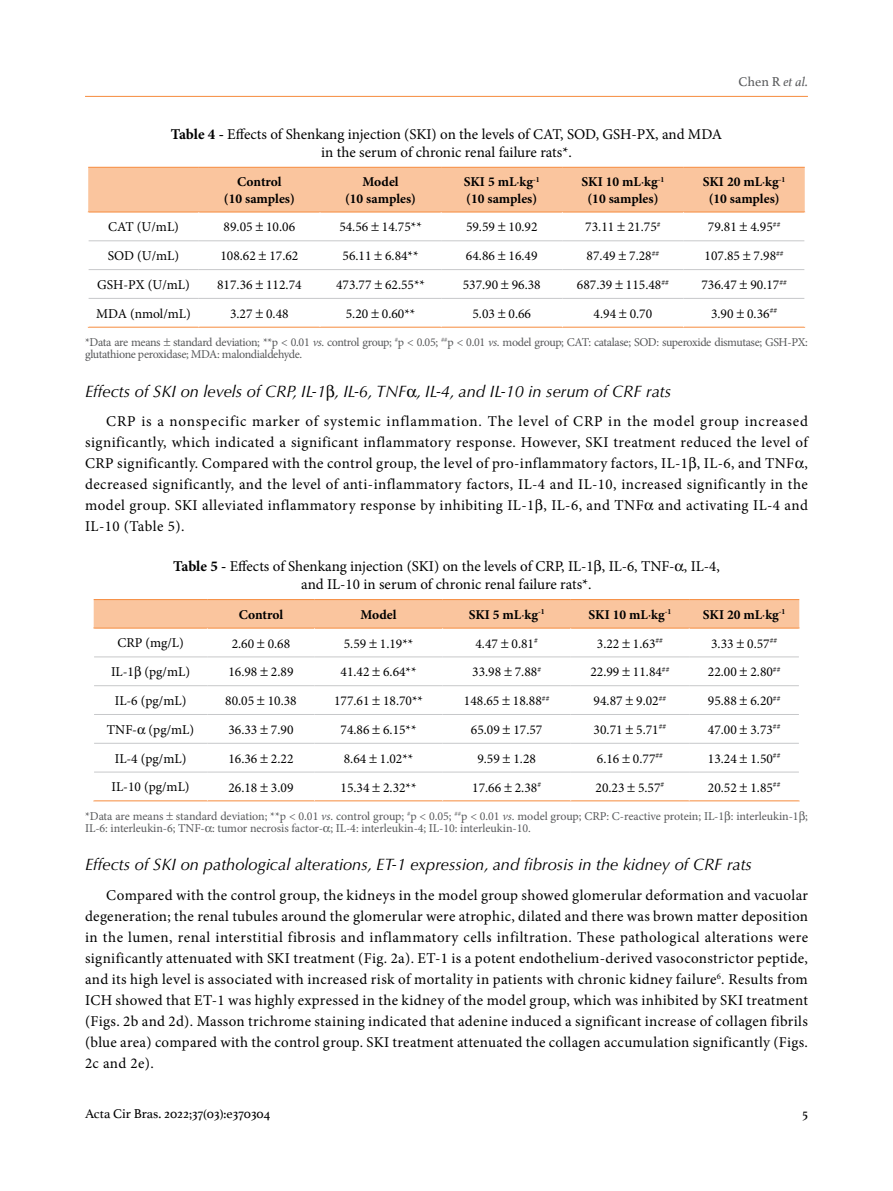
<style>
.page{position:relative;width:893px;height:1191px;background:#fff}
.page>*{position:absolute;margin:0;border:0;box-sizing:border-box;transform-origin:0 0}
.t1{font:italic 16.5px "Optima LT Std";color:#000}
.t2{font:15px/21px "Minion Pro";color:#000;text-align:center}
.t3{font:13.5px "Minion Pro";color:#000}
.t4{font:700 13.5px/16.2px "Minion Pro";color:#000;text-align:center}
.t5{font:13.5px "Athelas";color:#000}
.t6{font:13.5px "Athelas";color:#58595b}
.t7{font:12px/12px "Minion Pro";letter-spacing:-.02em;color:#58595b}
.s1{font-style:italic}
.s2{font-weight:700}
.s3{font-weight:400}
</style>
<div class="page">
<hr style="left:85px;top:96px;width:723px;height:1px;background:#f68b3d">
<hr style="left:88px;top:327px;width:111px;height:1px;background:#f68b3d">
<hr style="left:199px;top:327px;width:121px;height:1px;background:#f68b3d">
<hr style="left:320px;top:327px;width:121px;height:1px;background:#f68b3d">
<hr style="left:441px;top:327px;width:121px;height:1px;background:#f68b3d">
<hr style="left:562px;top:327px;width:122px;height:1px;background:#f68b3d">
<hr style="left:684px;top:327px;width:121px;height:1px;background:#f68b3d">
<hr style="left:93px;top:800px;width:114px;height:1px;background:#f68b3d">
<hr style="left:207px;top:800px;width:107px;height:1px;background:#f68b3d">
<hr style="left:314px;top:800px;width:129px;height:1px;background:#f68b3d">
<hr style="left:443px;top:800px;width:128px;height:1px;background:#f68b3d">
<hr style="left:571px;top:800px;width:118px;height:1px;background:#f68b3d">
<hr style="left:689px;top:800px;width:111px;height:1px;background:#f68b3d">
<svg style="left:88px;top:167px;width:717px;height:160px"></svg>
<svg style="left:93px;top:599px;width:707px;height:174px"></svg>
<p class="t6" style="left:738px;top:71px;width:71px">Chen R <span class="s1">et al.</span></p>
<p class="t2" style="left:171px;top:125px;width:553px;line-height:18px"><span class="s2">Table 4 -</span> Effects of Shenkang injection (SKI) on the levels of CAT, SOD, GSH-PX, and MDA in the serum of chronic renal failure rats*.</p>
<p class="t4" style="left:224px;top:174px;width:72px">Control<br>(10 samples)</p>
<p class="t4" style="left:345px;top:174px;width:72px">Model<br>(10 samples)</p>
<p class="t4" style="left:464px;top:174px;width:77px;text-align:left">SKI 5 mL<span class="s3">∙</span>kg<sup>-1 </sup>(10 samples)</p>
<p class="t4" style="left:582px;top:174px;width:84px">SKI 10 mL<span class="s3">∙</span>kg<sup>-1 </sup>(10 samples)</p>
<p class="t4" style="left:703px;top:174px;width:84px">SKI 20 mL<span class="s3">∙</span>kg<sup>-1 </sup>(10 samples)</p>
<p class="t3" style="left:108px;top:218px;width:72px">CAT (U/mL)</p>
<p class="t3" style="left:224px;top:218px;width:73px">89.05 10.06</p>
<p class="t3" style="left:339px;top:218px;width:84px">54.56 14.75**</p>
<p class="t3" style="left:466px;top:218px;width:73px">59.59 10.92</p>
<p class="t3" style="left:585px;top:218px;width:77px">73.11 21.75<sup>#</sup></p>
<p class="t3" style="left:708px;top:218px;width:74px">79.81 4.95<sup>##</sup></p>
<p class="t3" style="left:108px;top:247px;width:73px">SOD (U/mL)</p>
<p class="t3" style="left:220px;top:247px;width:80px">108.62 17.62</p>
<p class="t3" style="left:343px;top:247px;width:77px">56.11 6.84**</p>
<p class="t3" style="left:466px;top:247px;width:73px">64.86 16.49</p>
<p class="t3" style="left:587px;top:247px;width:74px">87.49 7.28<sup>##</sup></p>
<p class="t3" style="left:705px;top:247px;width:81px">107.85 7.98<sup>##</sup></p>
<p class="t3" style="left:97px;top:275px;width:94px">GSH-PX (U/mL)</p>
<p class="t3" style="left:217px;top:276px;width:86px">817.36 112.74</p>
<p class="t3" style="left:336px;top:276px;width:90px">473.77 62.55**</p>
<p class="t3" style="left:463px;top:276px;width:80px">537.90 96.38</p>
<p class="t3" style="left:577px;top:276px;width:94px">687.39 115.48<sup>##</sup></p>
<p class="t3" style="left:701px;top:276px;width:87px">736.47 90.17<sup>##</sup></p>
<p class="t3" style="left:96px;top:304px;width:96px">MDA (nmol/mL)</p>
<p class="t3" style="left:230px;top:304px;width:60px">3.27 0.48</p>
<p class="t3" style="left:346px;top:304px;width:71px">5.20 0.60**</p>
<p class="t3" style="left:472px;top:304px;width:60px">5.03 0.66</p>
<p class="t3" style="left:594px;top:304px;width:60px">4.94 0.70</p>
<p class="t3" style="left:711px;top:304px;width:68px">3.90 0.36<sup>##</sup></p>
<p class="t7" style="left:85px;top:336px;width:724px">*Data are means standard deviation; **p &lt; 0.01 <span class="s1">vs</span>. control group; <sup>#</sup>p &lt; 0.05; <sup>##</sup>p &lt; 0.01 <span class="s1">vs</span>. model group; CAT: catalase; SOD: superoxide dismutase; GSH-PX: glutathione peroxidase; MDA: malondialdehyde.</p>
<p class="t1" style="left:85px;top:381px;width:588px">Effects of SKI on levels of CRP, IL-1 , IL-6, TNF , IL-4, and IL-10 in serum of CRF rats</p>
<p class="t2" style="left:85px;top:411px;width:725px;text-align:justify;text-indent:21px">CRP is a nonspecific marker of systemic inflammation. The level of CRP in the model group increased significantly, which indicated a significant inflammatory response. However, SKI treatment reduced the level of CRP significantly. Compared with the control group, the level of pro-inflammatory factors, IL-1 , IL-6, and TNF , decreased significantly, and the level of anti-inflammatory factors, IL-4 and IL-10, increased significantly in the model group. SKI alleviated inflammatory response by inhibiting IL-1 , IL-6, and TNF and activating IL-4 and IL-10 (Table 5).</p>
<p class="t2" style="left:173px;top:557px;width:548px;line-height:18px"><span class="s2">Table 5 -</span> Effects of Shenkang injection (SKI) on the levels of CRP, IL-1 , IL-6, TNF- , IL-4, and IL-10 in serum of chronic renal failure rats*.</p>
<p class="t4" style="left:239px;top:606px;width:46px">Control</p>
<p class="t4" style="left:361px;top:606px;width:38px">Model</p>
<p class="t4" style="left:469px;top:606px;width:77px">SKI 5 mL<span class="s3">∙</span>kg<sup>-1</sup></p>
<p class="t4" style="left:589px;top:606px;width:84px">SKI 10 mL<span class="s3">∙</span>kg<sup>-1</sup></p>
<p class="t4" style="left:703px;top:606px;width:84px">SKI 20 mL<span class="s3">∙</span>kg<sup>-1</sup></p>
<p class="t3" style="left:117px;top:634px;width:68px">CRP (mg/L)</p>
<p class="t3" style="left:232px;top:634px;width:60px">2.60 0.68</p>
<p class="t3" style="left:344px;top:634px;width:71px">5.59 1.19**</p>
<p class="t3" style="left:475px;top:634px;width:64px">4.47 0.81<sup>#</sup></p>
<p class="t3" style="left:597px;top:634px;width:68px">3.22 1.63<sup>##</sup></p>
<p class="t3" style="left:711px;top:634px;width:68px">3.33 0.57<sup>##</sup></p>
<p class="t3" style="left:111px;top:663px;width:81px">IL-1 (pg/mL)</p>
<p class="t3" style="left:228px;top:663px;width:67px">16.98 2.89</p>
<p class="t3" style="left:341px;top:663px;width:77px">41.42 6.64**</p>
<p class="t3" style="left:472px;top:663px;width:70px">33.98 7.88<sup>#</sup></p>
<p class="t3" style="left:590px;top:663px;width:81px">22.99 11.84<sup>##</sup></p>
<p class="t3" style="left:708px;top:663px;width:74px">22.00 2.80<sup>##</sup></p>
<p class="t3" style="left:115px;top:691px;width:73px">IL-6 (pg/mL)</p>
<p class="t3" style="left:225px;top:692px;width:73px">80.05 10.38</p>
<p class="t3" style="left:334px;top:692px;width:90px">177.61 18.70**</p>
<p class="t3" style="left:464px;top:692px;width:87px">148.65 18.88<sup>##</sup></p>
<p class="t3" style="left:594px;top:692px;width:74px">94.87 9.02<sup>##</sup></p>
<p class="t3" style="left:708px;top:692px;width:74px">95.88 6.20<sup>##</sup></p>
<p class="t3" style="left:107px;top:720px;width:89px">TNF- (pg/mL)</p>
<p class="t3" style="left:228px;top:720px;width:67px">36.33 7.90</p>
<p class="t3" style="left:341px;top:720px;width:77px">74.86 6.15**</p>
<p class="t3" style="left:471px;top:720px;width:73px">65.09 17.57</p>
<p class="t3" style="left:594px;top:720px;width:74px">30.71 5.71<sup>##</sup></p>
<p class="t3" style="left:708px;top:720px;width:74px">47.00 3.73<sup>##</sup></p>
<p class="t3" style="left:115px;top:749px;width:73px">IL-4 (pg/mL)</p>
<p class="t3" style="left:228px;top:749px;width:67px">16.36 2.22</p>
<p class="t3" style="left:344px;top:749px;width:71px">8.64 1.02**</p>
<p class="t3" style="left:477px;top:749px;width:60px">9.59 1.28</p>
<p class="t3" style="left:597px;top:749px;width:68px">6.16 0.77<sup>##</sup></p>
<p class="t3" style="left:708px;top:749px;width:74px">13.24 1.50<sup>##</sup></p>
<p class="t3" style="left:111px;top:778px;width:80px">IL-10 (pg/mL)</p>
<p class="t3" style="left:228px;top:778px;width:67px">26.18 3.09</p>
<p class="t3" style="left:341px;top:778px;width:77px">15.34 2.32**</p>
<p class="t3" style="left:472px;top:778px;width:70px">17.66 2.38<sup>#</sup></p>
<p class="t3" style="left:595px;top:778px;width:70px">20.23 5.57<sup>#</sup></p>
<p class="t3" style="left:708px;top:778px;width:74px">20.52 1.85<sup>##</sup></p>
<p class="t7" style="left:85px;top:810px;width:724px">*Data are means standard deviation; **p &lt; 0.01 <span class="s1">vs</span>. control group; <sup>#</sup>p &lt; 0.05; <sup>##</sup>p &lt; 0.01 <span class="s1">vs</span>. model group; CRP: C-reactive protein; IL-1 : interleukin-1 ;<br>IL-6: interleukin-6; TNF- : tumor necrosis factor- ; IL-4: interleukin-4; IL-10: interleukin-10.</p>
<p class="t1" style="left:85px;top:855px;width:668px">Effects of SKI on pathological alterations, ET-1 expression, and fibrosis in the kidney of CRF rats</p>
<p class="t2" style="left:85px;top:884px;width:724px;text-align:justify;text-indent:21px">Compared with the control group, the kidneys in the model group showed glomerular deformation and vacuolar degeneration; the renal tubules around the glomerular were atrophic, dilated and there was brown matter deposition in the lumen, renal interstitial fibrosis and inflammatory cells infiltration. These pathological alterations were significantly attenuated with SKI treatment (Fig. 2a). ET-1 is a potent endothelium-derived vasoconstrictor peptide, and its high level is associated with increased risk of mortality in patients with chronic kidney failure<sup>6</sup>. Results from ICH showed that ET-1 was highly expressed in the kidney of the model group, which was inhibited by SKI treatment (Figs. 2b and 2d). Masson trichrome staining indicated that adenine induced a significant increase of collagen fibrils (blue area) compared with the control group. SKI treatment attenuated the collagen accumulation significantly (Figs.<br>2c and 2e).</p>
<p class="t5" style="left:85px;top:1102px;width:187px">Acta Cir Bras. 2022;37(03):e370304</p>
<p class="t5" style="left:802px;top:1102px;width:7px">5</p>
</div>
